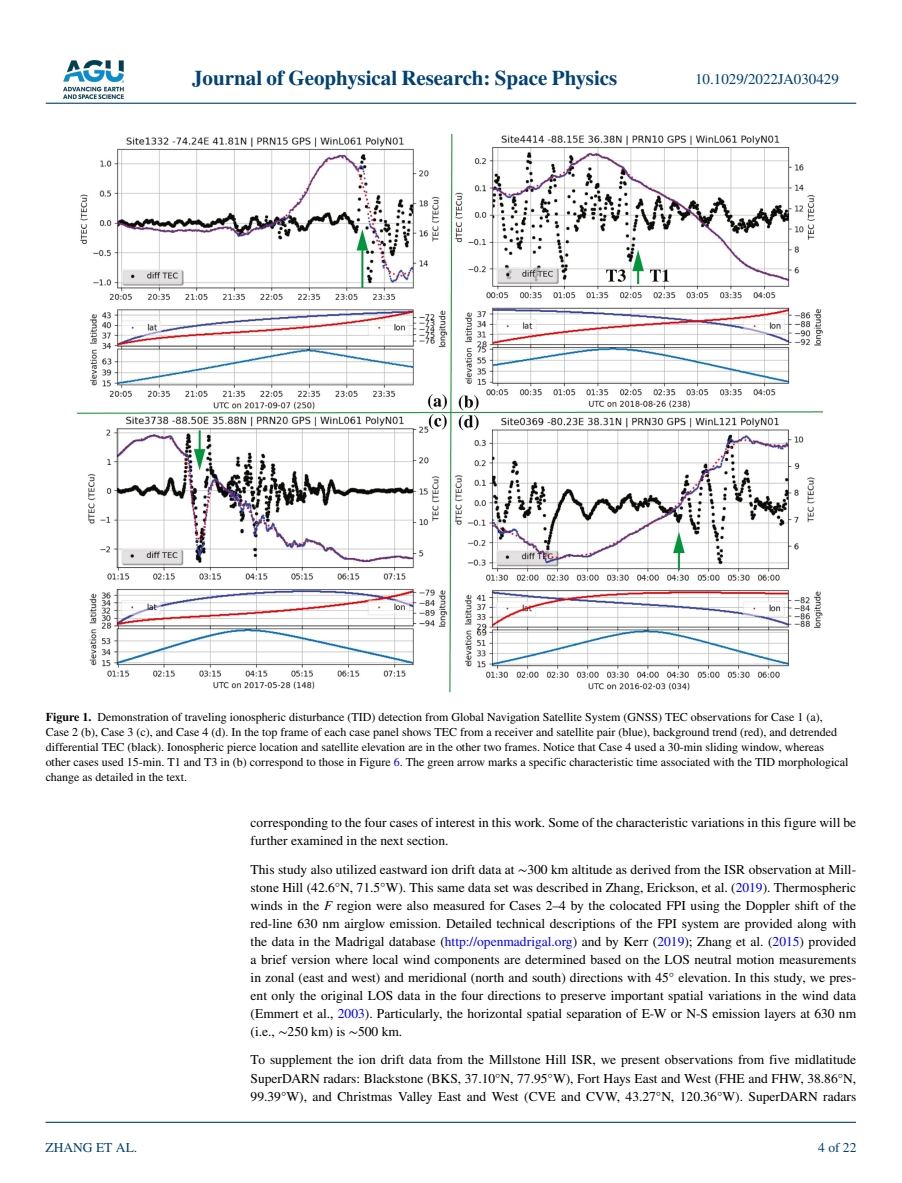
<style>
.page{position:relative;width:902px;height:1183px;background:#fff}
.page>*{position:absolute;margin:0;border:0;box-sizing:border-box;transform-origin:0 0}
.t1{font:700 21px "STIX";color:#004174}
.t2{font:15px "STIX";color:#004174}
.t3{font:13.5px/18px "STIX";color:#000;text-align:justify}
.t4{font:13.5px "STIX";color:#004174}
.t5{font:12px/15px "STIX";color:#000}
.s1{font-weight:700}
.s2{color:#00f}
.s3{font-style:italic}
</style>
<div class="page">
<img style="left:63px;top:60px;width:60px;height:39px">
<hr style="left:46px;top:103px;width:810px;height:1px;background:#004174">
<hr style="left:45px;top:1121px;width:810px;height:1px;background:#004174">
<img style="left:77px;top:134px;width:746px;height:558px">
<h1 class="t1" style="left:192px;top:66px;width:427px">Journal of Geophysical Research: Space Physics</h1>
<p class="t2" style="left:695px;top:69px;width:145px">10.1029/2022JA030429</p>
<p class="t5" style="left:46px;top:710px;width:804px"><span class="s1">Figure 1.</span> Demonstration of traveling ionospheric disturbance (TID) detection from Global Navigation Satellite System (GNSS) TEC observations for Case 1 (a), Case 2 (b), Case 3 (c), and Case 4 (d). In the top frame of each case panel shows TEC from a receiver and satellite pair (blue), background trend (red), and detrended differential TEC (black). Ionospheric pierce location and satellite elevation are in the other two frames. Notice that Case 4 used a 30-min sliding window, whereas other cases used 15-min. T1 and T3 in (b) correspond to those in Figure <span class="s2">6</span>. The green arrow marks a specific characteristic time associated with the TID morphological change as detailed in the text.</p>
<p class="t4" style="left:45px;top:1138px;width:93px">ZHANG ET AL.</p>
<p class="t3" style="left:250px;top:814px;width:607px">corresponding to the four cases of interest in this work. Some of the characteristic variations in this figure will be further examined in the next section.</p>
<p class="t3" style="left:250px;top:861px;width:607px">This study also utilized eastward ion drift data at ∼300 km altitude as derived from the ISR observation at Mill&shy;stone Hill (42.6°N, 71.5°W). This same data set was described in Zhang, Erickson, et al. (<span class="s2">2019</span>). Thermospheric winds in the <span class="s3">F</span> region were also measured for Cases 2–4 by the colocated FPI using the Doppler shift of the red-line 630 nm airglow emission. Detailed technical descriptions of the FPI system are provided along with the data in the Madrigal database (<span class="s2">http://openmadrigal.org</span>) and by Kerr (<span class="s2">2019</span>); Zhang et al. (<span class="s2">2015</span>) provided a brief version where local wind components are determined based on the LOS neutral motion measurements in zonal (east and west) and meridional (north and south) directions with 45° elevation. In this study, we pres&shy;ent only the original LOS data in the four directions to preserve important spatial variations in the wind data (Emmert et al., <span class="s2">2003</span>). Particularly, the horizontal spatial separation of E-W or N-S emission layers at 630 nm (i.e., ∼250 km) is ∼500 km.</p>
<p class="t3" style="left:250px;top:1051px;width:607px">To supplement the ion drift data from the Millstone Hill ISR, we present observations from five midlatitude SuperDARN radars: Blackstone (BKS, 37.10°N, 77.95°W), Fort Hays East and West (FHE and FHW, 38.86°N, 99.39°W), and Christmas Valley East and West (CVE and CVW, 43.27°N, 120.36°W). SuperDARN radars</p>
<p class="t4" style="left:818px;top:1138px;width:40px">4 of 22</p>
</div>
